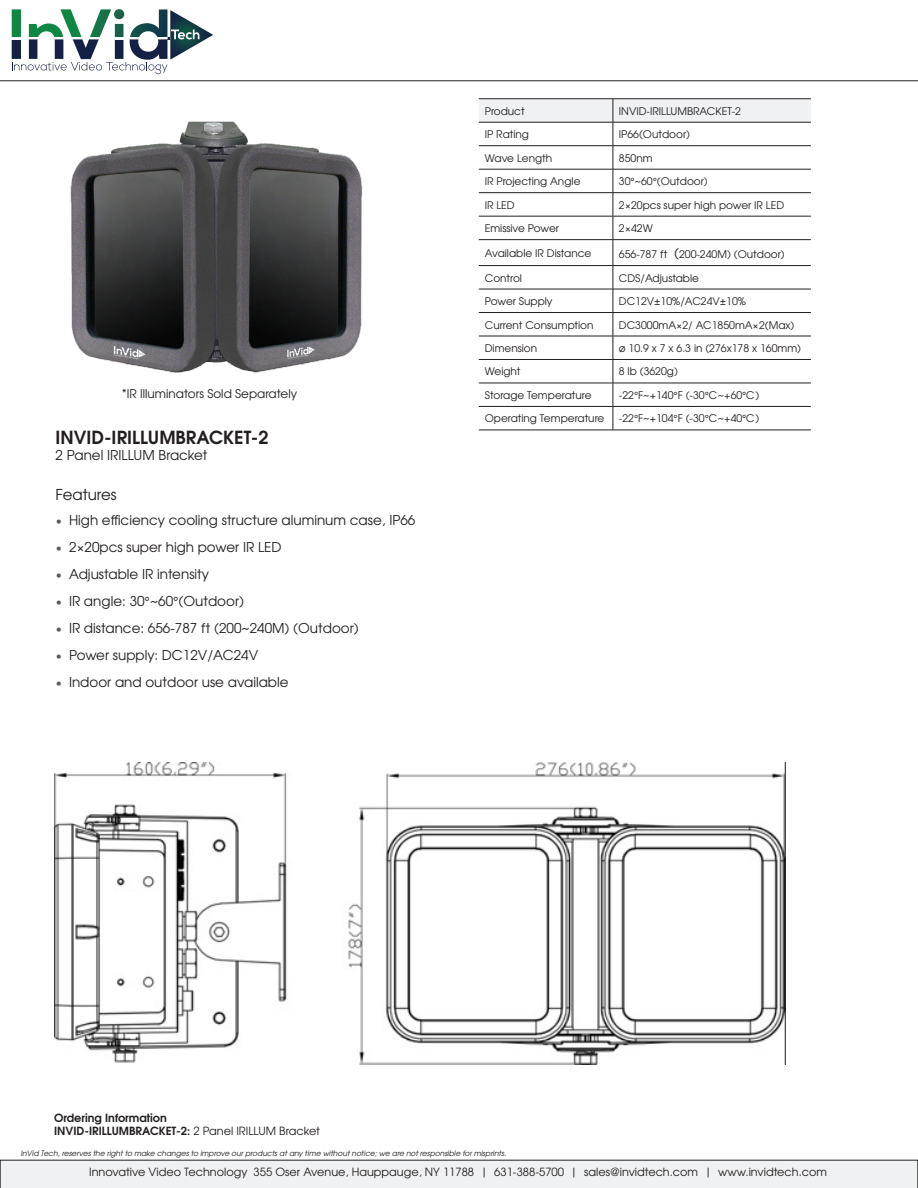
<style>
.page{position:relative;width:918px;height:1188px;background:#fff}
.page>*{position:absolute;margin:0;border:0;box-sizing:border-box;transform-origin:0 0}
.t1{font:700 18px "Te X Gyre Adventor";color:#231f20}
.t2{font:15px "Te X Gyre Adventor";color:#231f20}
.t3{font:13.5px "Te X Gyre Adventor";color:#231f20}
.SubBullet{font:12px "Te X Gyre Adventor";color:#231f20}
.t4{font:11.25px "Te X Gyre Adventor";color:#231f20}
.t5{font:700 11.25px "Te X Gyre Adventor";color:#231f20}
.t6{font:10.5px "Te X Gyre Adventor";color:#231f20}
.t7{font:italic 7.5px "Te X Gyre Adventor";color:#231f20}
.s1{font-size:11.25px;color:#5a595c}
.s2{font-size:13.5px}
.s3{font-weight:400}
</style>
<div class="page">
<hr style="left:479px;top:98px;width:134px;height:1px;background:#231f20">
<hr style="left:613px;top:98px;width:198px;height:1px;background:#231f20">
<hr style="left:479px;top:430px;width:134px;height:1px;background:#231f20">
<hr style="left:613px;top:430px;width:198px;height:1px;background:#231f20">
<svg style="left:479px;top:99px;width:332px;height:331px"></svg>
<img style="left:70px;top:121px;width:293px;height:252px">
<img style="left:54px;top:763px;width:732px;height:301px">
<svg style="left:0;top:9px;width:918px;height:72px"></svg>
<svg style="left:12px;top:9px;width:201px;height:65px"></svg>
<div style="left:0;top:1160px;width:918px;height:28px;background:#f0f1f2"></div>
<p class="SubBullet" style="left:122px;top:384px;width:25px">*IR Illum</p>
<p class="SubBullet" style="left:166px;top:384px;width:10px">inators</p>
<p class="SubBullet" style="left:207px;top:384px;width:57px">Sold Separat</p>
<p class="SubBullet" style="left:281px;top:384px;width:13px">ely</p>
<p class="t1" style="left:56px;top:422px;width:214px">INVID-IRILLUMBRACKET-2</p>
<p class="t3" style="left:56px;top:445px;width:21px">2 Pan</p>
<p class="t3" style="left:92px;top:445px;width:116px">el IRILLUM Bracket</p>
<p class="t2" style="left:56px;top:483px;width:26px">Featur</p>
<p class="t2" style="left:101px;top:483px;width:16px">es</p>
<p class="t3" style="left:56px;top:509px;width:148px"><span class="s1">•</span> High efficiency cooling</p>
<p class="t3" style="left:227px;top:509px;width:24px">structure</p>
<p class="t3" style="left:291px;top:509px;width:32px">aluminumcas</p>
<p class="t3" style="left:382px;top:509px;width:31px">e, IP66</p>
<p class="t3" style="left:56px;top:536px;width:228px"><span class="s1">•</span> 2×20pcs super high power IR LED</p>
<p class="t3" style="left:56px;top:563px;width:43px"><span class="s1">•</span> Adjusta</p>
<p class="t3" style="left:118px;top:563px;width:87px">ble IR intensity</p>
<p class="t3" style="left:56px;top:590px;width:190px"><span class="s1">•</span> IR angle: 30°~60°(Outdoor)</p>
<p class="t3" style="left:56px;top:617px;width:49px"><span class="s1">•</span> IR distanc</p>
<p class="t3" style="left:132px;top:617px;width:229px">e: 656-787 ft (200~240M) (Outdoor)</p>
<p class="t3" style="left:56px;top:644px;width:204px"><span class="s1">•</span> Power su pply: DC12V/AC24V</p>
<p class="t3" style="left:56px;top:671px;width:43px"><span class="s1">•</span>Indoor</p>
<p class="t3" style="left:115px;top:671px;width:70px">and outdoor</p>
<p class="t3" style="left:202px;top:671px;width:88px">use available</p>
<p class="t6" style="left:485px;top:103px;width:30px">Product</p>
<p class="t6" style="left:619px;top:103px;width:124px">INVID-IRILLUMBRACKET-2</p>
<p class="t6" style="left:485px;top:126px;width:46px">IP Rating</p>
<p class="t6" style="left:619px;top:126px;width:6px">IP66</p>
<p class="t6" style="left:639px;top:126px;width:52px">(Outdoor)</p>
<p class="t6" style="left:485px;top:150px;width:69px">Wave Length</p>
<p class="t6" style="left:619px;top:150px;width:26px">850nm</p>
<p class="t6" style="left:485px;top:173px;width:97px">IR Projecting Angle</p>
<p class="t6" style="left:619px;top:173px;width:90px">30°~60°(Outdoor)</p>
<p class="t6" style="left:485px;top:196px;width:31px">IR LED</p>
<p class="t6" style="left:619px;top:196px;width:167px">2×20pcs super high power IR LED</p>
<p class="t6" style="left:485px;top:220px;width:75px">Emissive Power</p>
<p class="t6" style="left:619px;top:220px;width:35px">2×42W</p>
<p class="t6" style="left:485px;top:245px;width:79px">Available IR Distanc</p>
<p class="t6" style="left:585px;top:245px;width:8px">e</p>
<p class="t6" style="left:619px;top:246px;width:167px">656-787 ft <span class="s2">(</span>200-240M) (Outdoor)</p>
<p class="t6" style="left:485px;top:269px;width:15px">Control</p>
<p class="t6" style="left:619px;top:269px;width:49px">CDS/Adjusta</p>
<p class="t6" style="left:683px;top:269px;width:18px">ble</p>
<p class="t6" style="left:485px;top:293px;width:65px">Power Supply</p>
<p class="t6" style="left:619px;top:293px;width:129px">DC12V±10%/AC24V±10%</p>
<p class="t6" style="left:485px;top:316px;width:57px">Current Consum</p>
<p class="t6" style="left:568px;top:316px;width:20px">ption</p>
<p class="t6" style="left:619px;top:316px;width:177px">DC3000mA×2/ AC1850mA×2(Max)</p>
<p class="t6" style="left:485px;top:340px;width:47px">Dimension</p>
<p class="t6" style="left:619px;top:340px;width:184px">ø 10.9 x 7 x 6.3 in (276x178 x 160mm)</p>
<p class="t6" style="left:485px;top:363px;width:37px">Weight</p>
<p class="t6" style="left:619px;top:363px;width:60px">8 lb (3620g)</p>
<p class="t6" style="left:485px;top:387px;width:12px">Stora</p>
<p class="t6" style="left:510px;top:387px;width:58px">ge Temperatur</p>
<p class="t6" style="left:585px;top:387px;width:8px">e</p>
<p class="t6" style="left:619px;top:387px;width:142px">-22°F~+140°F (-30℃~+60℃)</p>
<p class="t6" style="left:485px;top:410px;width:96px">Operating Temperatur</p>
<p class="t6" style="left:598px;top:410px;width:8px">e</p>
<p class="t6" style="left:619px;top:410px;width:142px">-22°F~+104°F (-30℃~+40℃)</p>
<p class="t5" style="left:54px;top:1108px;width:114px">Ordering Information</p>
<p class="t5" style="left:54px;top:1122px;width:157px">INVID-IRILLUMBRACKET-2: <span class="s3">2 Pan</span></p>
<p class="t4" style="left:224px;top:1122px;width:97px">el IRILLUM Bracket</p>
<p class="t7" style="left:21px;top:1147px;width:487px">InVid Tech, reserves the right to make changes to improve our products at any time without notice; we are not responsible for misprints.</p>
<p class="t4" style="left:89px;top:1163px;width:7px">Inno</p>
<p class="t4" style="left:113px;top:1163px;width:105px">vative Video Technolo</p>
<p class="t4" style="left:234px;top:1163px;width:449px">gy 355 Oser Avenue, Hau ppauge, NY 11788 | 631-388-5700 | sales@invidtech.com</p>
<p class="t4" style="left:704px;top:1163px;width:107px">| www.invidtech.com</p>
</div>
